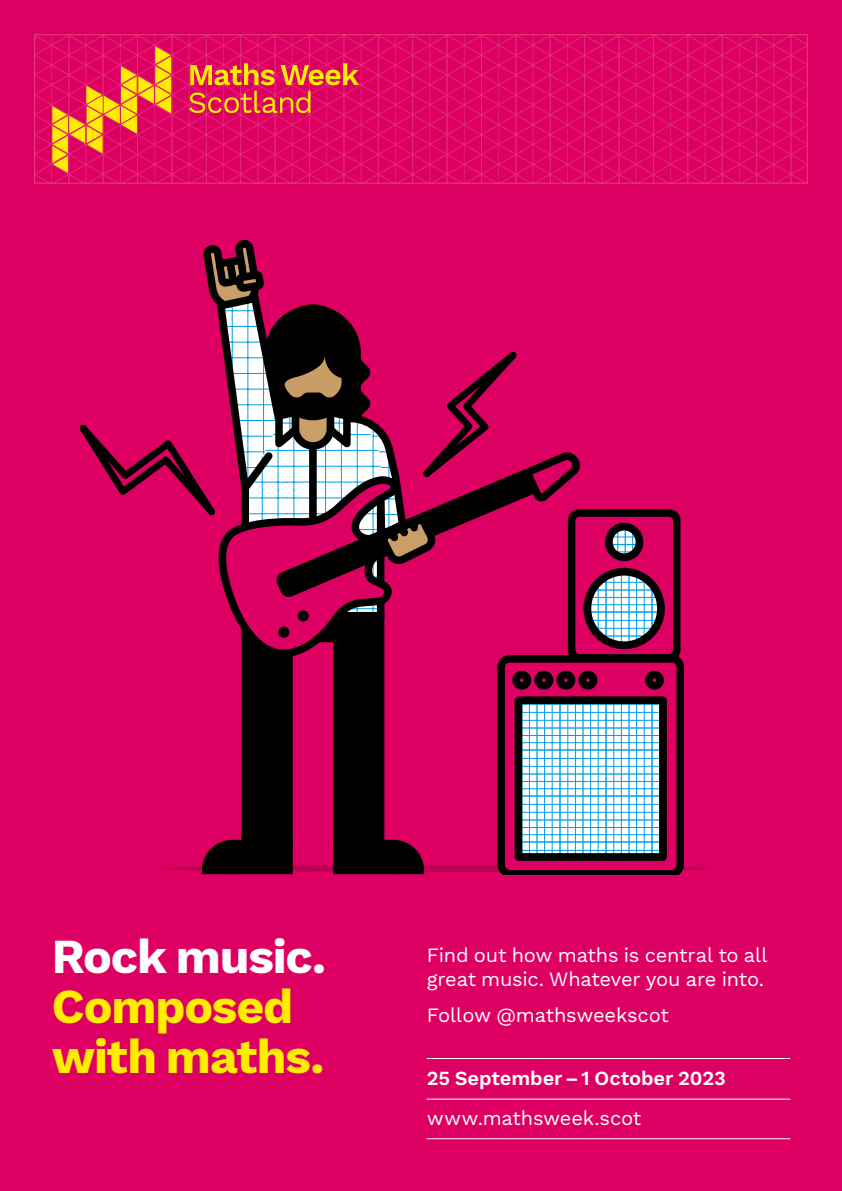
<style>
.page{position:relative;width:842px;height:1191px;background:#dd0062}
.page>*{position:absolute;margin:0;border:0;box-sizing:border-box;transform-origin:0 0}
.t1{font:700 48px/50px "Work Sans";letter-spacing:-.025em;color:#ffed00}
.t2{font:700 48px "Work Sans";letter-spacing:-.025em;color:#fff}
.t3{font:20px/24px "Work Sans";letter-spacing:-.01em;color:#fff}
.t4{font:600 20px "Work Sans";letter-spacing:-.005em;color:#fff}
</style>
<div class="page">
<hr style="left:427px;top:1058px;width:363px;height:1px;background:#fff">
<hr style="left:427px;top:1098px;width:363px;height:1px;background:#fff">
<hr style="left:427px;top:1138px;width:363px;height:1px;background:#fff">
<svg style="left:36px;top:36px;width:770px;height:146px"></svg>
<div style="left:34px;top:34px;width:774px;height:150px;border:1px solid #e14176"></div>
<svg style="left:79px;top:239px;width:601px;height:635px"></svg>
<div style="left:298px;top:610px;width:11px;height:11px;background:#000;border-radius:50%"></div>
<div style="left:278px;top:626px;width:11px;height:12px;background:#000;border-radius:50%"></div>
<h1 class="t2" style="left:52px;top:929px;width:276px">Rock music.</h1>
<h1 class="t1" style="left:52px;top:984px;width:274px">Composed with maths.</h1>
<p class="t3" style="left:427px;top:944px;width:342px">Find out how maths is central to all great music. Whatever you are into.</p>
<p class="t3" style="left:427px;top:1004px;width:244px">Follow @mathsweekscot</p>
<p class="t4" style="left:427px;top:1067px;width:301px">25 September –1 October 2023</p>
<p class="t3" style="left:427px;top:1107px;width:216px">www.mathsweek.scot</p>
</div>
